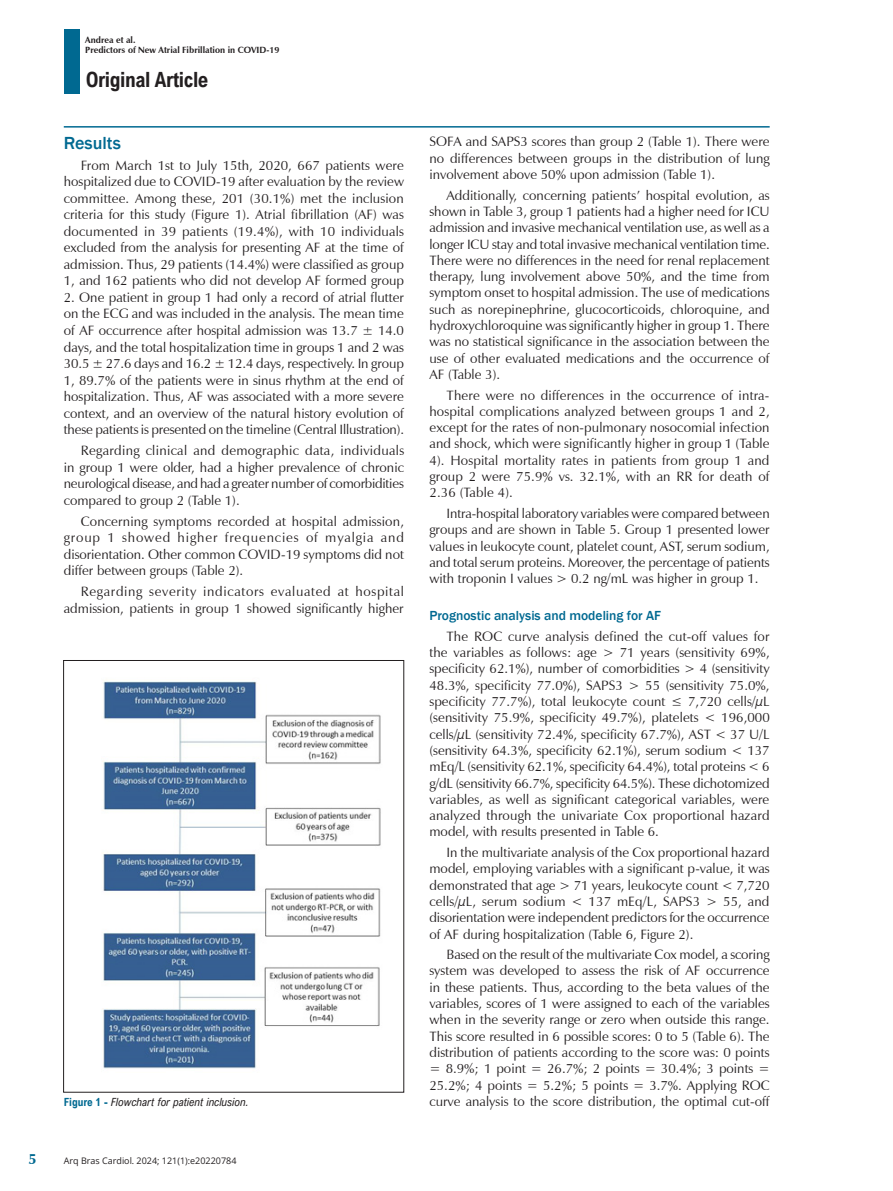
<style>
.page{position:relative;width:893px;height:1191px;background:#fff}
.page>*{position:absolute;margin:0;border:0;box-sizing:border-box;transform-origin:0 0}
.t1{font:700 21px "Arial Nova Cond";letter-spacing:-.02em;color:#231f20}
._02_-_TITULO_-_MATERIA{font:500 18px "Franklin Gothic";color:#006991}
.t2{font:700 15px "Zapf Humanist 601 BT";color:#006991}
._01-TEXTO_BASICO{font:13.5px/16.4px "Zapf Humanist 601 BT";color:#231f20;text-align:justify}
._03_-_SUBTITULO_PRINCIPAL_MATERIA{font:500 13.5px "Franklin Gothic";color:#006991}
._06_-_LEGENDA_FIGURA_E_TABELA{font:italic 11.25px "Arial Nova Cond";color:#231f20}
.t3{font:700 9px/10.8px "Zapf Humanist 601 BT";color:#231f20}
.t4{font:9px "Open Sans";color:#231f20}
.s1{font-weight:700;font-style:normal;color:#006991}
</style>
<div class="page">
<hr style="left:64px;top:126px;width:706px;height:2px;background:#006991">
<div style="left:64px;top:29px;width:16px;height:65px;background:#006991"></div>
<div style="left:63px;top:660px;width:341px;height:432px;border:1px solid #231f20"></div>
<img style="left:102px;top:681px;width:279px;height:388px">
<p class="t2" style="left:29px;top:1149px;width:10px">5</p>
<p class="t3" style="left:85px;top:34px;width:196px">Andrea et al.<br>Predictors of New Atrial Fibrillation in COVID-19</p>
<h1 class="t1" style="left:86px;top:67px;width:124px">Original Article</h1>
<p class="_02_-_TITULO_-_MATERIA" style="left:64px;top:132px;width:59px">Results</p>
<p class="_01-TEXTO_BASICO" style="left:64px;top:157px;width:342px;text-indent:17px">From March 1st to July 15th, 2020, 667 patients were hospitalized due to COVID-19 after evaluation by the review committee. Among these, 201 (30.1%) met the inclusion criteria for this study (Figure 1). Atrial fibrillation (AF) was documented in 39 patients (19.4%), with 10 individuals excluded from the analysis for presenting AF at the time of admission. Thus, 29 patients (14.4%) were classified as group 1, and 162 patients who did not develop AF formed group</p>
<p class="_01-TEXTO_BASICO" style="left:64px;top:289px;width:342px">2. One patient in group 1 had only a record of atrial flutter on the ECG and was included in the analysis. The mean time of AF occurrence after hospital admission was 13.7 ± 14.0 days, and the total hospitalization time in groups 1 and 2 was 30.5 ± 27.6 days and 16.2 ± 12.4 days, respectively. In group 1, 89.7% of the patients were in sinus rhythm at the end of hospitalization. Thus, AF was associated with a more severe context, and an overview of the natural history evolution of these patients is presented on the timeline (Central Illustration).</p>
<p class="_01-TEXTO_BASICO" style="left:64px;top:442px;width:342px;text-indent:17px">Regarding clinical and demographic data, individuals in group 1 were older, had a higher prevalence of chronic neurological disease, and had a greater number of comorbidities compared to group 2 (Table 1).</p>
<p class="_01-TEXTO_BASICO" style="left:64px;top:512px;width:342px;text-indent:17px">Concerning symptoms recorded at hospital admission, group 1 showed higher frequencies of myalgia and disorientation. Other common COVID-19 symptoms did not differ between groups (Table 2).</p>
<p class="_01-TEXTO_BASICO" style="left:64px;top:583px;width:342px;text-align:right">Regarding severity indicators evaluated at hospital admission, patients in group 1 showed significantly higher</p>
<p class="_01-TEXTO_BASICO" style="left:429px;top:134px;width:342px">SOFA and SAPS3 scores than group 2 (Table 1). There were no differences between groups in the distribution of lung involvement above 50% upon admission (Table 1).</p>
<p class="_01-TEXTO_BASICO" style="left:429px;top:187px;width:342px;text-indent:17px">Additionally, concerning patients’ hospital evolution, as shown in Table 3, group 1 patients had a higher need for ICU admission and invasive mechanical ventilation use, as well as a longer ICU stay and total invasive mechanical ventilation time.<br>There were no differences in the need for renal replacement therapy, lung involvement above 50%, and the time from symptom onset to hospital admission. The use of medications such as norepinephrine, glucocorticoids, chloroquine, and hydroxychloroquine was significantly higher in group 1. There was no statistical significance in the association between the use of other evaluated medications and the occurrence of AF (Table 3).</p>
<p class="_01-TEXTO_BASICO" style="left:429px;top:387px;width:342px;text-indent:17px">There were no differences in the occurrence of intra&shy;hospital complications analyzed between groups 1 and 2, except for the rates of non-pulmonary nosocomial infection and shock, which were significantly higher in group 1 (Table 4). Hospital mortality rates in patients from group 1 and group 2 were 75.9% vs. 32.1%, with an RR for death of 2.36 (Table 4).</p>
<p class="_01-TEXTO_BASICO" style="left:429px;top:505px;width:342px;text-indent:17px">Intra-hospital laboratory variables were compared between groups and are shown in Table 5. Group 1 presented lower values in leukocyte count, platelet count, AST, serum sodium, and total serum proteins. Moreover, the percentage of patients with troponin I values &gt; 0.2 ng/mL was higher in group 1.</p>
<p class="_03_-_SUBTITULO_PRINCIPAL_MATERIA" style="left:429px;top:607px;width:233px">Prognostic analysis and modeling for AF</p>
<p class="_01-TEXTO_BASICO" style="left:429px;top:628px;width:342px;text-indent:17px">The ROC curve analysis defined the cut-off values for the variables as follows: age &gt; 71 years (sensitivity 69%, specificity 62.1%), number of comorbidities &gt; 4 (sensitivity 48.3%, specificity 77.0%), SAPS3 &gt; 55 (sensitivity 75.0%, specificity 77.7%), total leukocyte count ≤ 7,720 cells/μL (sensitivity 75.9%, specificity 49.7%), platelets &lt; 196,000 cells/μL (sensitivity 72.4%, specificity 67.7%), AST &lt; 37 U/L (sensitivity 64.3%, specificity 62.1%), serum sodium &lt; 137 mEq/L (sensitivity 62.1%, specificity 64.4%), total proteins &lt; 6 g/dL (sensitivity 66.7%, specificity 64.5%). These dichotomized variables, as well as significant categorical variables, were analyzed through the univariate Cox proportional hazard model, with results presented in Table 6.</p>
<p class="_01-TEXTO_BASICO" style="left:429px;top:844px;width:342px;text-indent:17px">In the multivariate analysis of the Cox proportional hazard model, employing variables with a significant p-value, it was demonstrated that age &gt; 71 years, leukocyte count &lt; 7,720 cells/μL, serum sodium &lt; 137 mEq/L, SAPS3 &gt; 55, and disorientation were independent predictors for the occurrence of AF during hospitalization (Table 6, Figure 2).</p>
<p class="_01-TEXTO_BASICO" style="left:429px;top:946px;width:342px;text-indent:17px">Based on the result of the multivariate Cox model, a scoring system was developed to assess the risk of AF occurrence in these patients. Thus, according to the beta values of the variables, scores of 1 were assigned to each of the variables when in the severity range or zero when outside this range.<br>This score resulted in 6 possible scores: 0 to 5 (Table 6). The distribution of patients according to the score was: 0 points = 8.9%; 1 point = 26.7%; 2 points = 30.4%; 3 points = 25.2%; 4 points = 5.2%; 5 points = 3.7%. Applying ROC</p>
<p class="_06_-_LEGENDA_FIGURA_E_TABELA" style="left:64px;top:1095px;width:186px"><span class="s1">Figure 1 -</span> Flowchart for patient inclusion.</p>
<p class="_01-TEXTO_BASICO" style="left:429px;top:1093px;width:342px">curve analysis to the score distribution, the optimal cut-off</p>
<p class="t4" style="left:64px;top:1154px;width:174px">Arq Bras Cardiol. 2024; 121(1):e20220784</p>
</div>
